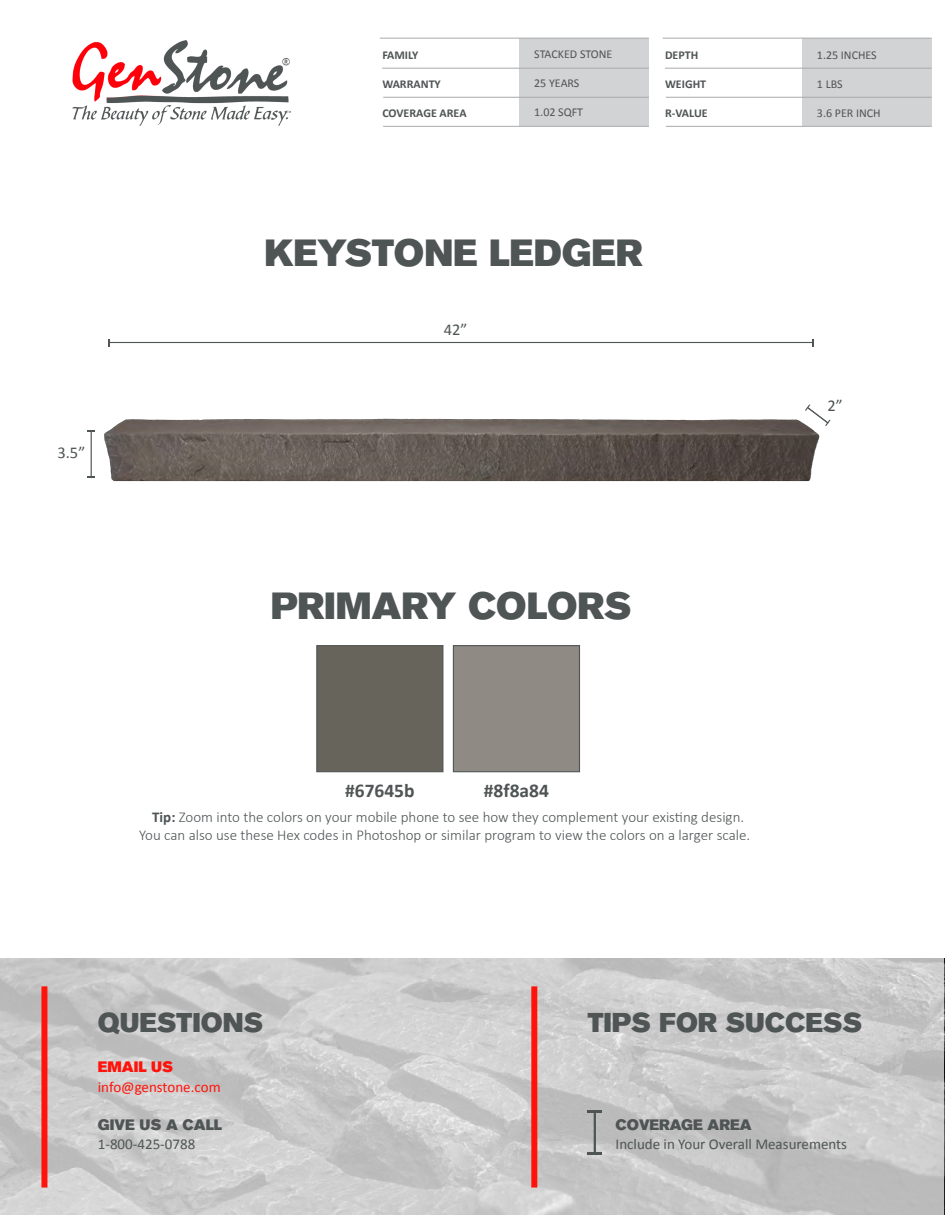
<style>
.page{position:relative;width:945px;height:1215px;background:#fff}
.page>*{position:absolute;margin:0;border:0;box-sizing:border-box;transform-origin:0 0}
.t1{font:37.5px "Akzidenz Grotesk BQ Super";color:#4f5454}
.t2{font:27px "Akzidenz Grotesk BQ Super";color:#4f5454}
.t3{font:700 19.5px "Calibri";color:#4f5454}
.t4{font:16.5px "Calibri";color:#4f5454}
.t5{font:300 15px/18px "Calibri";color:#4f5454;text-align:center}
.t6{font:15px "Calibri";color:#4f5454}
.t7{font:15px "Akzidenz Grotesk BQ Super";color:#4f5454}
.t8{font:15px "Calibri";letter-spacing:-.005em;color:#ff130a}
.t9{font:15px "Akzidenz Grotesk BQ Super";color:#ff130a}
.t10{font:12px "Calibri";color:#4f5454}
.t11{font:700 12px "Calibri";color:#4f5454}
.s1{font-weight:700}
</style>
<div class="page">
<img style="left:87px;top:418px;width:744px;height:64px">
<div style="left:520px;top:38px;width:129px;height:30px;background:#d1d3d4"></div>
<img style="left:73px;top:40px;width:217px;height:86px">
<hr style="left:109px;top:342px;width:704px;height:1px;background:#4f5454">
<svg style="left:0;top:959px;width:944px;height:256px;background:#cacaca"></svg>
<hr style="left:594px;top:1112px;width:2px;height:41px;background:#4f5454">
<svg style="left:588px;top:1152px;width:14px;height:2px"></svg>
<svg style="left:588px;top:1111px;width:14px;height:2px"></svg>
<div style="left:531px;top:986px;width:6px;height:202px;background:#ff130a"></div>
<div style="left:41px;top:986px;width:6px;height:202px;background:#ff130a"></div>
<div style="left:453px;top:645px;width:127px;height:127px;background:#8f8a84;border:1px solid #4f5454"></div>
<div style="left:316px;top:645px;width:127px;height:127px;background:#67645b;border:1px solid #4f5454"></div>
<div style="left:520px;top:68px;width:129px;height:29px;background:#d1d3d4"></div>
<div style="left:520px;top:97px;width:129px;height:29px;background:#d1d3d4"></div>
<hr style="left:383px;top:97px;width:266px;height:1px;background:#a7a9ac">
<hr style="left:383px;top:126px;width:266px;height:1px;background:#a7a9ac">
<hr style="left:382px;top:68px;width:267px;height:1px;background:#a7a9ac">
<div style="left:802px;top:38px;width:130px;height:30px;background:#d1d3d4"></div>
<div style="left:802px;top:68px;width:130px;height:29px;background:#d1d3d4"></div>
<div style="left:802px;top:97px;width:130px;height:29px;background:#d1d3d4"></div>
<hr style="left:666px;top:97px;width:266px;height:1px;background:#a7a9ac">
<hr style="left:666px;top:126px;width:266px;height:1px;background:#a7a9ac">
<hr style="left:665px;top:68px;width:267px;height:1px;background:#a7a9ac">
<svg style="left:805px;top:404px;width:25px;height:22px"></svg>
<hr style="left:91px;top:431px;width:1px;height:46px;background:#4f5454">
<hr style="left:380px;top:38px;width:269px;height:1px;background:#a7a9ac">
<hr style="left:663px;top:38px;width:269px;height:1px;background:#a7a9ac">
<p class="t4" style="left:57px;top:443px;width:29px">3.5”</p>
<p class="t11" style="left:382px;top:48px;width:38px">FAMILY</p>
<p class="t10" style="left:534px;top:47px;width:80px">STACKED STONE</p>
<p class="t11" style="left:382px;top:77px;width:60px">WARRANTY</p>
<p class="t10" style="left:534px;top:76px;width:47px">25 YEARS</p>
<p class="t11" style="left:382px;top:106px;width:86px">COVERAGE AREA</p>
<p class="t10" style="left:534px;top:105px;width:50px">1.02 SQFT</p>
<p class="t11" style="left:665px;top:48px;width:35px">DEPTH</p>
<p class="t10" style="left:817px;top:48px;width:61px">1.25 INCHES</p>
<p class="t11" style="left:665px;top:77px;width:43px">WEIGHT</p>
<p class="t10" style="left:817px;top:77px;width:27px">1 LBS</p>
<p class="t11" style="left:665px;top:106px;width:44px">R-VALUE</p>
<p class="t10" style="left:817px;top:106px;width:65px">3.6 PER INCH</p>
<h1 class="t1" style="left:264px;top:232px;width:379px">KEYSTONE LEDGER</h1>
<p class="t4" style="left:444px;top:319px;width:25px">42”</p>
<p class="t4" style="left:828px;top:396px;width:17px">2”</p>
<h1 class="t1" style="left:271px;top:584px;width:362px">PRIMARY COLORS</h1>
<h3 class="t3" style="left:345px;top:778px;width:71px">#67645b</h3>
<h3 class="t3" style="left:484px;top:778px;width:67px">#8f8a84</h3>
<p class="t5" style="left:139px;top:807px;width:612px"><span class="s1">Tip:</span> Zoom into the colors on your mobile phone to see how they complement your existing design.<br>You can also use these Hex codes in Photoshop or similar program to view the colors on a larger scale.</p>
<h2 class="t2" style="left:98px;top:1007px;width:167px">QUESTIONS</h2>
<p class="t9" style="left:98px;top:1058px;width:77px">EMAIL US</p>
<p class="t8" style="left:98px;top:1077px;width:124px">info@genstone.com</p>
<p class="t7" style="left:98px;top:1116px;width:126px">GIVE US A CALL</p>
<p class="t6" style="left:98px;top:1135px;width:99px">1-800-425-0788</p>
<h2 class="t2" style="left:588px;top:1007px;width:276px">TIPS FOR SUCCESS</h2>
<p class="t7" style="left:616px;top:1116px;width:138px">COVERAGE AREA</p>
<p class="t6" style="left:616px;top:1135px;width:233px">Include in Your Overall Measurements</p>
</div>
